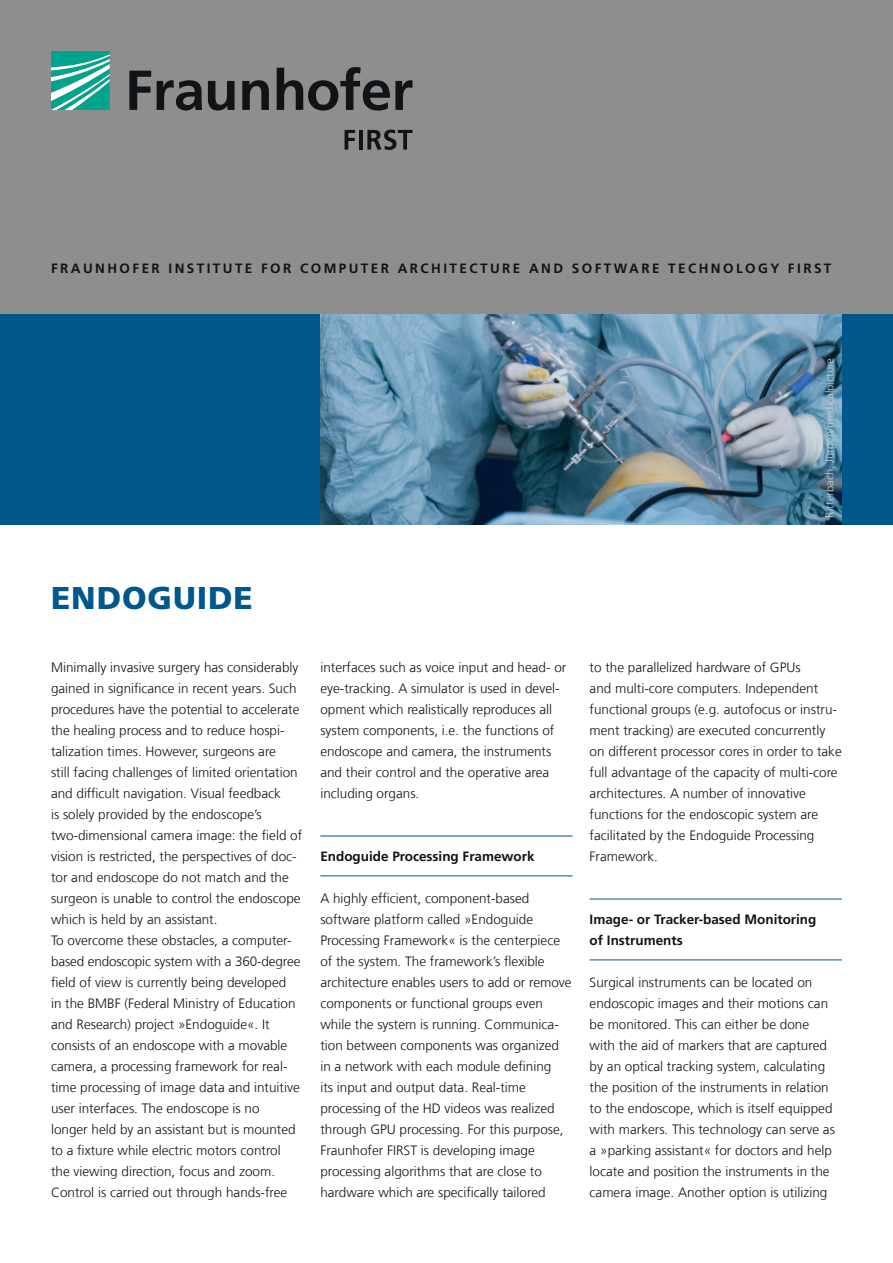
<style>
.page{position:relative;width:893px;height:1263px;background:#fff}
.page>*{position:absolute;margin:0;border:0;box-sizing:border-box;transform-origin:0 0}
.t1{font:900 31.5px "Frutiger LT Com";letter-spacing:.03em;color:#00578b}
.t2{font:300 13.5px/21px "Frutiger LT Com";color:#111416}
.t3{font:700 13.5px/21px "Frutiger LT Com";color:#111416}
.t4{font:700 13.5px "Frutiger LT Com";letter-spacing:.18em;color:#111416}
.t5{font:300 11.25px "Frutiger LT Com";color:#d0d2d1}
</style>
<div class="page">
<div style="left:0;top:0;width:893px;height:315px;background:#8e8e8f"></div>
<svg style="left:51px;top:51px;width:59px;height:59px;background:#49baaa"></svg>
<svg style="left:129px;top:67px;width:283px;height:44px"></svg>
<svg style="left:345px;top:130px;width:10px;height:20px"></svg>
<hr style="left:359px;top:130px;width:4px;height:20px;background:#111416">
<svg style="left:367px;top:130px;width:45px;height:20px"></svg>
<div style="left:0;top:315px;width:893px;height:210px;background:#00578b"></div>
<hr style="left:320px;top:836px;width:253px;height:1px;background:#00578b">
<hr style="left:320px;top:875px;width:253px;height:1px;background:#00578b">
<hr style="left:590px;top:899px;width:252px;height:1px;background:#00578b">
<hr style="left:590px;top:959px;width:252px;height:1px;background:#00578b">
<img style="left:320px;top:315px;width:522px;height:210px">
<p class="t4" style="left:51px;top:260px;width:763px">Fraunhof er Insti tute f or Computer Arc hi tec ture and Sof tware Tec hnology FIRST</p>
<p class="t5" style="left:823px;top:518px;width:161px;rotate:-90deg">Ritterbach, Jürgen/medicalpicture</p>
<h1 class="t1" style="left:51px;top:579px;width:200px">ENDOGUIDE</h1>
<p class="t2" style="left:51px;top:656px;width:253px">Minimally invasive surgery has considerably gained in significance in recent years. Such procedures have the potential to accelerate the healing process and to reduce hospi&shy;talization times. However, surgeons are<br>still facing challenges of limited orientation and difficult navigation. Visual feedback<br>is solely provided by the endoscope’s two-dimensional camera image: the field of vision is restricted, the perspectives of doc&shy;tor and endoscope do not match and the surgeon is unable to control the endoscope which is held by an assistant.<br>To overcome these obstacles, a computer&shy;based endoscopic system with a 360-degree field of view is currently being developed<br>in the BMBF (Federal Ministry of Education and Research) project »Endoguide«. It consists of an endoscope with a movable camera, a processing framework for real&shy;time processing of image data and intuitive user interfaces. The endoscope is no<br>longer held by an assistant but is mounted to a fixture while electric motors control the viewing direction, focus and zoom.<br>Control is carried out through hands-free</p>
<p class="t2" style="left:320px;top:656px;width:248px">interfaces such as voice input and head- or eye-tracking. A simulator is used in devel&shy;opment which realistically reproduces all system components, i.e. the functions of endoscope and camera, the instruments and their control and the operative area including organs.</p>
<p class="t3" style="left:320px;top:845px;width:216px">Endoguide Processing Framework</p>
<p class="t2" style="left:320px;top:888px;width:253px">A highly efficient, component-based software platform called »Endoguide Processing Framework« is the centerpiece of the system. The framework’s flexible architecture enables users to add or remove components or functional groups even while the system is running. Communica&shy;tion between components was organized in a network with each module defining<br>its input and output data. Real-time processing of the HD videos was realized through GPU processing. For this purpose, Fraunhofer FIRST is developing image processing algorithms that are close to hardware which are specifically tailored</p>
<p class="t2" style="left:590px;top:656px;width:254px">to the parallelized hardware of GPUs<br>and multi-core computers. Independent functional groups (e.g. autofocus or instru&shy;ment tracking) are executed concurrently on different processor cores in order to take full advantage of the capacity of multi-core architectures. A number of innovative functions for the endoscopic system are facilitated by the Endoguide Processing Framework.</p>
<p class="t3" style="left:590px;top:908px;width:228px">Image- or Tracker-based Monitoring of Instruments</p>
<p class="t2" style="left:590px;top:972px;width:247px">Surgical instruments can be located on endoscopic images and their motions can be monitored. This can either be done with the aid of markers that are captured by an optical tracking system, calculating the position of the instruments in relation to the endoscope, which is itself equipped with markers. This technology can serve as a »parking assistant« for doctors and help locate and position the instruments in the camera image. Another option is utilizing</p>
</div>
